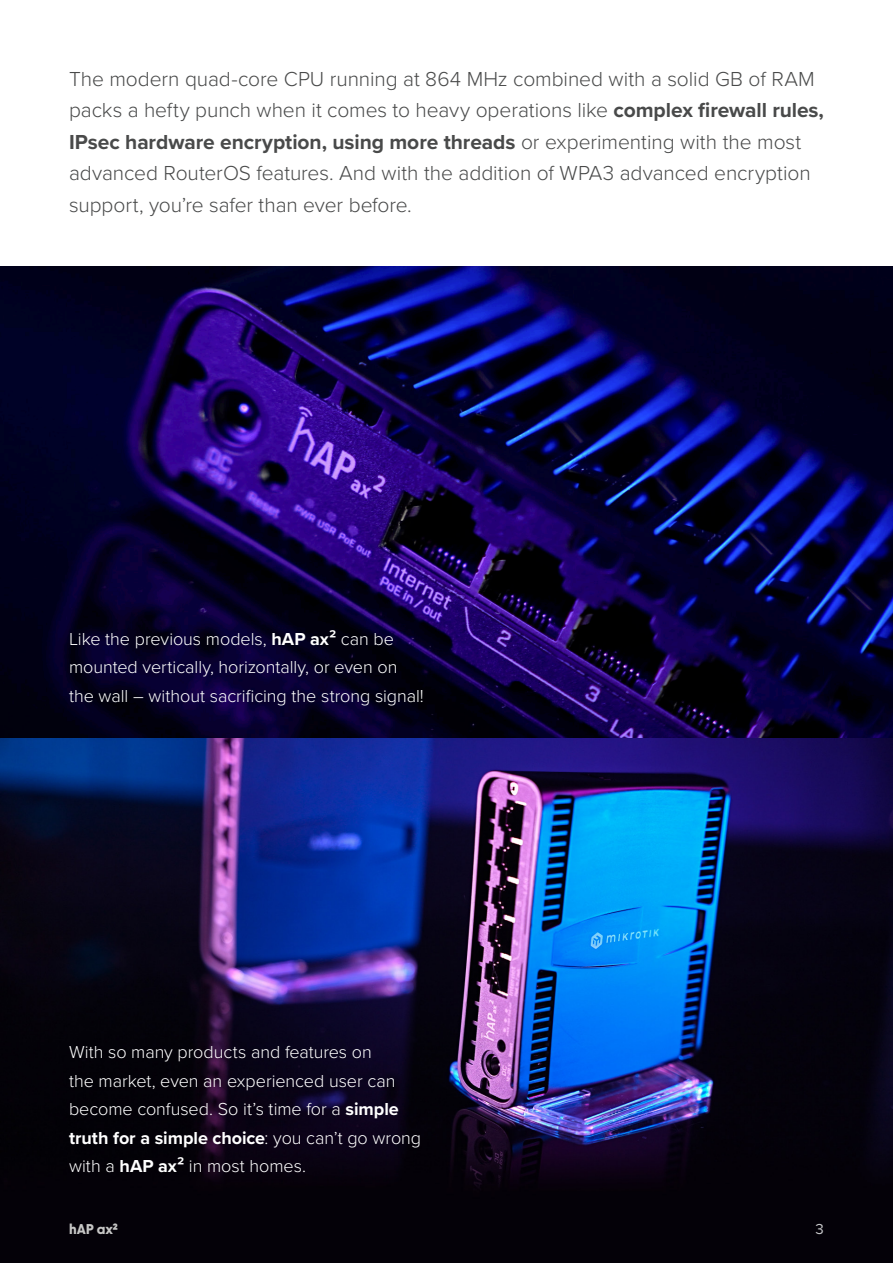
<style>
.page{position:relative;width:893px;height:1263px;background:#fff}
.page>*{position:absolute;margin:0;border:0;box-sizing:border-box;transform-origin:0 0}
.Teksts{font:300 21px/31.5px "Proxima Nova";letter-spacing:-.005em;color:#494a4a}
.Teksts-2{font:300 18px/28.5px "Proxima Nova";letter-spacing:-.005em;color:#fff}
.t1{font:15px "Proxima Nova";color:#c7c8ca}
.t2{font:700 13.5px "New Order";color:#c6c6c5}
.s1{font-weight:700}
</style>
<div class="page">
<img style="left:0;top:267px;width:893px;height:472px">
<img style="left:0;top:739px;width:893px;height:524px">
<p class="Teksts" style="left:69px;top:62px;width:756px">The modern quad-core CPU running at 864 MHz combined with a solid GB of RAM packs a hefty punch when it comes to heavy operations like <span class="s1">complex firewall rules, IPsec hardware encryption, using more threads</span> or experimenting with the most advanced RouterOS features. And with the addition of WPA3 advanced encryption support, you’re safer than ever before.</p>
<p class="Teksts-2" style="left:69px;top:623px;width:356px">Like the previous models, <span class="s1">hAP ax²</span> can be mounted vertically, horizontally, or even on the wall – without sacrificing the strong signal!</p>
<p class="Teksts-2" style="left:69px;top:1037px;width:354px">With so many products and features on<br>the market, even an experienced user can become confused. So it’s time for a <span class="s1">simple truth for a simple choice</span>: you can’t go wrong with a <span class="s1">hAP ax²</span> in most homes.</p>
<p class="t2" style="left:69px;top:1220px;width:50px">hAP ax²</p>
<p class="t1" style="left:816px;top:1218px;width:10px">3</p>
</div>
